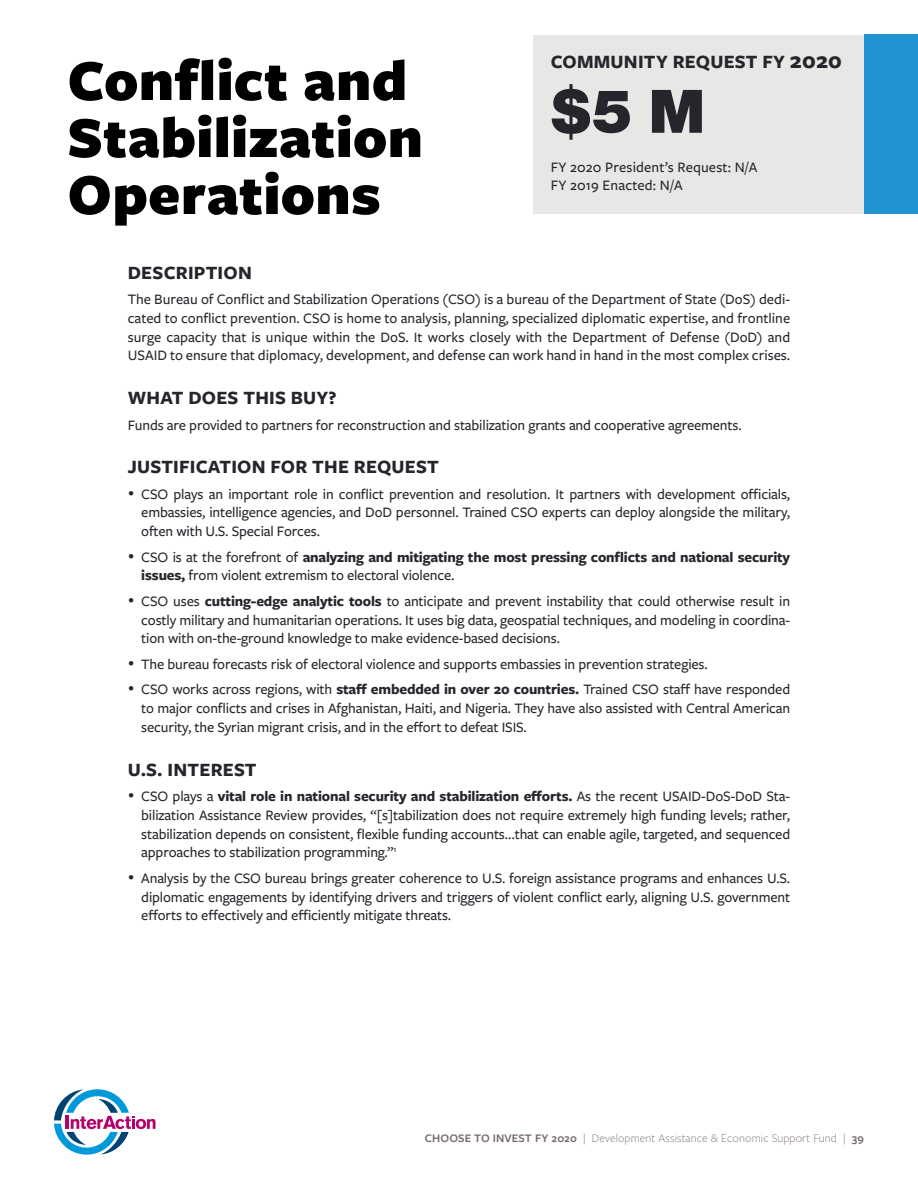
<style>
.page{position:relative;width:918px;height:1188px;background:#fff}
.page>*{position:absolute;margin:0;border:0;box-sizing:border-box;transform-origin:0 0}
.t1{font:900 60px/57px "Freight Sans Pro";letter-spacing:.005em;color:#000}
.t2{font:900 60px "Helvetica Neue LT Std";color:#27242b}
.t3{font:700 19.5px "Freight Sans Pro";letter-spacing:.01em;color:#27242b}
.t4{font:500 15px/18.8px "Freight Sans Pro";letter-spacing:-.01em;color:#27242b;text-align:justify}
.t5{font:700 15px/18.8px "Freight Sans Pro";letter-spacing:-.01em;color:#27242b}
.t6{font:500 15px/18.8px "Freight Sans Pro";letter-spacing:.01em;color:#27242b}
.t7{font:300 12px "Freight Sans Pro";letter-spacing:.01em;color:#786a6e}
.s1{font-size:24px}
.s2{font-weight:500}
.s3{font-weight:700}
.s4{font-weight:600}
</style>
<div class="page">
<div style="left:533px;top:35px;width:385px;height:179px;background:#e9e6e6"></div>
<div style="left:864px;top:34px;width:54px;height:180px;background:#2493d1"></div>
<svg style="left:54px;top:1089px;width:102px;height:66px"></svg>
<h1 class="t1" style="left:68px;top:50px;width:357px">Conflict and<br>Stabilization<br>Operations</h1>
<h2 class="t3" style="left:551px;top:48px;width:293px">COMMUNITY REQUEST FY <span class="s1">2020</span></h2>
<h1 class="t2" style="left:551px;top:76px;width:156px">$5 M</h1>
<p class="t6" style="left:551px;top:157px;width:208px">FY 2020 President’s Request: N/A<br>FY 2019 Enacted: N/A</p>
<h2 class="t3" style="left:128px;top:259px;width:126px">DESCRIPTION</h2>
<p class="t4" style="left:128px;top:289px;width:664px">The Bureau of Conflict and Stabilization Operations (CSO) is a bureau of the Department of State (DoS) dedi&shy;cated to conflict prevention. CSO is home to analysis, planning, specialized diplomatic expertise, and frontline surge capacity that is unique within the DoS. It works closely with the Department of Defense (DoD) and USAID to ensure that diplomacy, development, and defense can work hand in hand in the most complex crises.</p>
<h2 class="t3" style="left:128px;top:384px;width:210px">WHAT DOES THIS BUY?</h2>
<p class="t4" style="left:128px;top:415px;width:615px">Funds are provided to partners for reconstruction and stabilization grants and cooperative agreements.</p>
<h2 class="t3" style="left:128px;top:453px;width:312px">JUSTIFICATION FOR THE REQUEST</h2>
<p class="t4" style="left:141px;top:484px;width:650px;text-indent:-14px">• CSO plays an important role in conflict prevention and resolution. It partners with development officials, embassies, intelligence agencies, and DoD personnel. Trained CSO experts can deploy alongside the military, often with U.S. Special Forces.</p>
<p class="t5" style="left:141px;top:547px;width:650px;text-indent:-14px">• <span class="s2">CSO is at the forefront of</span> analyzing and mitigating the most pressing conflicts and national security issues, <span class="s2">from violent extremism to electoral violence.</span></p>
<p class="t4" style="left:141px;top:591px;width:650px;text-indent:-14px">• CSO uses <span class="s3">cutting-edge analytic tools</span> to anticipate and prevent instability that could otherwise result in costly military and humanitarian operations. It uses big data, geospatial techniques, and modeling in coordina&shy;tion with on-the-ground knowledge to make evidence-based decisions.</p>
<p class="t4" style="left:128px;top:654px;width:581px">• The bureau forecasts risk of electoral violence and supports embassies in prevention strategies.</p>
<p class="t4" style="left:141px;top:680px;width:650px;text-indent:-14px">• CSO works across regions, with <span class="s3">staff embedded in over 20 countries.</span> Trained CSO staff have responded to major conflicts and crises in Afghanistan, Haiti, and Nigeria. They have also assisted with Central American security, the Syrian migrant crisis, and in the effort to defeat ISIS.</p>
<h2 class="t3" style="left:128px;top:756px;width:130px">U.S. INTEREST</h2>
<p class="t4" style="left:141px;top:786px;width:650px;text-indent:-14px">• CSO plays a <span class="s3">vital role in national security and stabilization efforts.</span> As the recent USAID-DoS-DoD Sta&shy;bilization Assistance Review provides, “[s]tabilization does not require extremely high funding levels; rather, stabilization depends on consistent, flexible funding accounts…that can enable agile, targeted, and sequenced approaches to stabilization programming.”<sup>1</sup></p>
<p class="t4" style="left:141px;top:868px;width:650px;text-indent:-14px">• Analysis by the CSO bureau brings greater coherence to U.S. foreign assistance programs and enhances U.S. diplomatic engagements by identifying drivers and triggers of violent conflict early, aligning U.S. government efforts to effectively and efficiently mitigate threats.</p>
<p class="t7" style="left:425px;top:1130px;width:441px"><span class="s4">CHOOSE TO INVEST FY 2020</span> | Development Assistance &amp; Economic Support Fund | <span class="s4">39</span></p>
</div>
